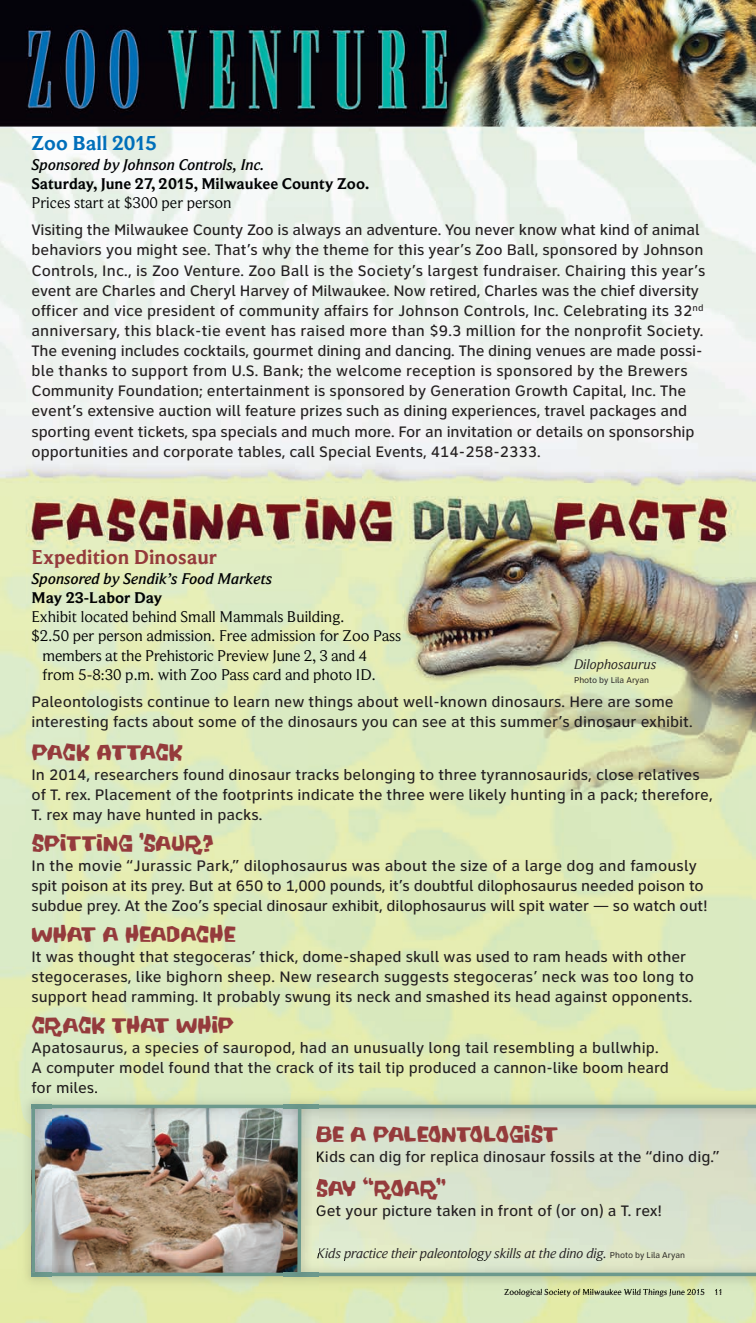
<style>
.page{position:relative;width:756px;height:1323px;background:#fff}
.page>*{position:absolute;margin:0;border:0;box-sizing:border-box;transform-origin:0 0}
.t1{font:21px "Coffeehouse";letter-spacing:-.02em;color:#953b3c}
.t2{font:700 21px "Beaufort Pro";color:#953b3c}
.t3{font:700 21px "Beaufort Pro";color:#006fba}
.t4{font:16.1px "Beaufort Pro";color:#010203}
.t5{font:italic 500 16.1px "Beaufort Pro";color:#010203}
.t6{font:700 16.1px "Beaufort Pro";color:#010203}
.t7{font:500 15.75px/20.1px "Clearview ADA";color:#231f20}
.t8{font:italic 14.35px "Beaufort Pro";letter-spacing:-.01em;color:#231f20}
.t9{font:500 8.75px "Beaufort Pro";color:#231f20}
.t10{font:8.75px "Clearview ADA";color:#231f20}
.s1{font-family:"Clearview ADA";font-style:normal;font-size:8.75px}
</style>
<div class="page">
<img style="left:0;top:0;width:756px;height:1323px">
<img style="left:301px;top:1124px;width:455px;height:135px">
<img style="left:51px;top:1124px;width:246px;height:135px">
<img style="left:17px;top:1259px;width:739px;height:33px">
<img style="left:51px;top:1259px;width:705px;height:14px">
<img style="left:504px;top:1289px;width:53px;height:3px">
<svg style="left:692px;top:1289px;width:12px;height:3px"></svg>
<svg style="left:715px;top:1289px;width:7px;height:3px"></svg>
<img style="left:343px;top:1259px;width:45px;height:2px">
<img style="left:640px;top:1259px;width:34px;height:1px">
<hr style="left:32px;top:1273px;width:724px;height:3px;background:#6c998d">
<img style="left:17px;top:1091px;width:739px;height:33px">
<img style="left:318px;top:1108px;width:438px;height:16px">
<img style="left:32px;top:1091px;width:65px;height:2px">
<img style="left:51px;top:1108px;width:232px;height:16px">
<hr style="left:31px;top:1105px;width:725px;height:3px;background:#6c998d">
<svg style="left:316px;top:1126px;width:2px;height:16px"></svg>
<svg style="left:317px;top:1151px;width:1px;height:12px"></svg>
<svg style="left:316px;top:1180px;width:2px;height:18px"></svg>
<img style="left:283px;top:1259px;width:35px;height:30px">
<img style="left:283px;top:1093px;width:35px;height:31px">
<svg style="left:297px;top:1108px;width:4px;height:165px"></svg>
<img style="left:18px;top:1094px;width:33px;height:196px">
<img style="left:31px;top:1105px;width:20px;height:3px">
<hr style="left:32px;top:1107px;width:3px;height:166px;background:#6c998d">
<h1 class="t3" style="left:32px;top:136px;width:127px">Zoo Ball 2015</h1>
<p class="t5" style="left:32px;top:159px;width:234px">Sponsored by Johnson Controls, Inc.</p>
<p class="t6" style="left:32px;top:178px;width:339px">Saturday, June 27, 2015, Milwaukee County Zoo.</p>
<p class="t4" style="left:32px;top:197px;width:202px">Prices start at $300 per person</p>
<p class="t7" style="left:32px;top:222px;width:676px">Visiting the Milwaukee County Zoo is always an adventure. You never know what kind of animal behaviors you might see. That’s why the theme for this year’s Zoo Ball, sponsored by Johnson Controls, Inc., is Zoo Venture. Zoo Ball is the Society’s largest fundraiser. Chairing this year’s event are Charles and Cheryl Harvey of Milwaukee. Now retired, Charles was the chief diversity officer and vice president of community affairs for Johnson Controls, Inc. Celebrating its 32<sup>nd </sup>anniversary, this black-tie event has raised more than $9.3 million for the nonprofit Society.<br>The evening includes cocktails, gourmet dining and dancing. The dining venues are made possi&shy;ble thanks to support from U.S. Bank; the welcome reception is sponsored by the Brewers Community Foundation; entertainment is sponsored by Generation Growth Capital, Inc. The event’s extensive auction will feature prizes such as dining experiences, travel packages and sporting event tickets, spa specials and much more. For an invitation or details on sponsorship opportunities and corporate tables, call Special Events, 414-258-2333.</p>
<h1 class="t2" style="left:32px;top:550px;width:187px">Expedition Dinosaur</h1>
<p class="t5" style="left:32px;top:573px;width:242px">Sponsored by Sendik’s Food Markets</p>
<p class="t6" style="left:32px;top:592px;width:132px">May 23-Labor Day</p>
<p class="t4" style="left:32px;top:611px;width:314px">Exhibit located behind Small Mammals Building.</p>
<p class="t4" style="left:32px;top:631px;width:371px">$2.50 per person admission. Free admission for Zoo Pass</p>
<p class="t4" style="left:42px;top:650px;width:326px">members at the Prehistoric Preview June 2, 3 and 4</p>
<p class="t4" style="left:42px;top:669px;width:335px">from 5-8:30 p.m. with Zoo Pass card and photo ID.</p>
<p class="t7" style="left:32px;top:694px;width:663px">Paleontologists continue to learn new things about well-known dinosaurs. Here are some interesting facts about some of the dinosaurs you can see at this summer’s dinosaur exhibit.</p>
<h1 class="t1" style="left:32px;top:740px;width:153px">PACK ATTACK</h1>
<p class="t7" style="left:32px;top:766px;width:683px">In 2014, researchers found dinosaur tracks belonging to three tyrannosaurids, close relatives of T. rex. Placement of the footprints indicate the three were likely hunting in a pack; therefore,<br>T. rex may have hunted in packs.</p>
<h1 class="t1" style="left:32px;top:831px;width:184px">SPITTING ’SAUR?</h1>
<p class="t7" style="left:32px;top:857px;width:678px">In the movie “Jurassic Park,” dilophosaurus was about the size of a large dog and famously spit poison at its prey. But at 650 to 1,000 pounds, it’s doubtful dilophosaurus needed poison to subdue prey. At the Zoo’s special dinosaur exhibit, dilophosaurus will spit water — so watch out!</p>
<h1 class="t1" style="left:32px;top:922px;width:206px">WHAT A HEADACHE</h1>
<p class="t7" style="left:32px;top:948px;width:664px">It was thought that stegoceras’ thick, dome-shaped skull was used to ram heads with other stegocerases, like bighorn sheep. New research suggests stegoceras’ neck was too long to support head ramming. It probably swung its neck and smashed its head against opponents.</p>
<h1 class="t1" style="left:32px;top:1013px;width:204px">CRACK THAT WHIP</h1>
<p class="t7" style="left:32px;top:1039px;width:639px">Apatosaurus, a species of sauropod, had an unusually long tail resembling a bullwhip.<br>A computer model found that the crack of its tail tip produced a cannon-like boom heard for miles.</p>
<h1 class="t1" style="left:316px;top:1122px;width:245px">BE A PALEONTOLOGIST</h1>
<p class="t7" style="left:316px;top:1149px;width:406px">Kids can dig for replica dinosaur fossils at the “dino dig.”</p>
<h1 class="t1" style="left:316px;top:1177px;width:132px">SAY “ROAR”</h1>
<p class="t7" style="left:316px;top:1203px;width:348px">Get your picture taken in front of (or on) a T. rex!</p>
<p class="t8" style="left:574px;top:660px;width:84px">Dilophosaurus</p>
<p class="t10" style="left:574px;top:677px;width:77px">Photo by Lila Aryan</p>
<p class="t8" style="left:317px;top:1249px;width:370px">Kids practice their paleontology skills at the dino dig. <span class="s1">Photo by Lila Aryan</span></p>
<p class="t9" style="left:504px;top:1289px;width:220px">Zoological Society of Milwaukee Wild Things June 2015 11</p>
</div>
